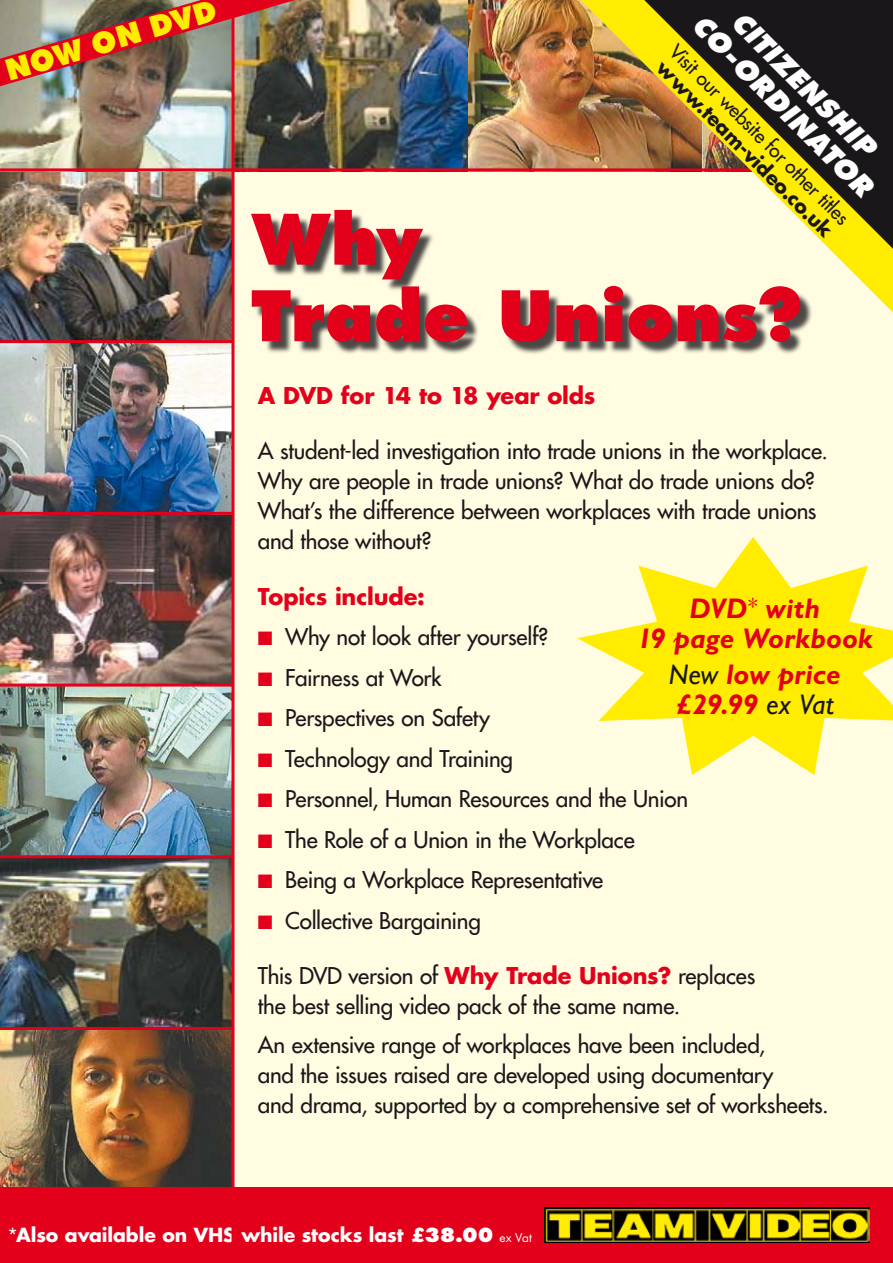
<style>
.page{position:relative;width:893px;height:1263px;background:#fffce1}
.page>*{position:absolute;margin:0;border:0;box-sizing:border-box;transform-origin:0 0}
.t1{font:800 67.5px/76.5px "Futura";color:#e2001a}
.t2{font:900 29.7px "Futura BT";color:#ffec00}
.t3{font:italic 700 28.5px/30px "Gill Sans";color:#e2001a;text-align:center}
.t4{font:italic 800 27px "Futura";color:#fff}
.t5{font:22.5px/30px "Futura";letter-spacing:-.01em;color:#1a171b}
.t6{font:700 22.5px "Futura";letter-spacing:-.005em;color:#e2001a}
.t7{font:19.5px "Futura";color:#1a171b}
.t8{font:700 19.5px "Futura";color:#1a171b}
.t9{font:700 18.9px "Futura";letter-spacing:-.005em;color:#fff}
.s1{color:#e2001a}
.s2{font-weight:700;color:#e2001a}
.s3{font-weight:400;color:#1a171b}
.s4{font-weight:400}
.s5{font-weight:800}
.s6{font-weight:400;font-size:11.85px}
</style>
<div class="page">
<img style="left:0;top:171px;width:232px;height:169px">
<img style="left:0;top:1030px;width:232px;height:156px">
<img style="left:0;top:515px;width:232px;height:168px">
<img style="left:468px;top:0;width:101px;height:168px">
<img style="left:235px;top:0;width:233px;height:168px">
<svg style="left:0;top:134px;width:232px;height:34px;background:#b5b3a0"></svg>
<img style="left:0;top:343px;width:232px;height:169px">
<img style="left:0;top:686px;width:232px;height:169px">
<img style="left:0;top:858px;width:232px;height:169px">
<div style="left:254px;top:212px;width:559px;height:143px;background:#1a171b;opacity:.79"></div>
<div style="left:0;top:1186px;width:893px;height:77px;background:#e2001a"></div>
<img style="left:544px;top:1208px;width:325px;height:35px">
<svg style="left:577px;top:537px;width:316px;height:238px;fill:#ffec00"></svg>
<hr style="left:232px;top:0;width:3px;height:1263px;background:#e2001a">
<hr style="left:0;top:168px;width:893px;height:3px;background:#e2001a">
<hr style="left:0;top:340px;width:234px;height:3px;background:#e2001a">
<hr style="left:0;top:512px;width:234px;height:3px;background:#e2001a">
<hr style="left:0;top:683px;width:234px;height:3px;background:#e2001a">
<hr style="left:0;top:855px;width:234px;height:3px;background:#e2001a">
<hr style="left:0;top:1027px;width:234px;height:3px;background:#e2001a">
<img style="left:569px;top:0;width:324px;height:322px">
<svg style="left:616px;top:0;width:277px;height:281px"></svg>
<img style="left:0;top:0;width:373px;height:134px">
<h2 class="t2" style="left:1px;top:53px;width:220px;rotate:-16deg">now on DVD</h2>
<p class="t4" style="left:748px;top:5px;width:192px;rotate:45deg">Citizenship</p>
<p class="t4" style="left:709px;top:9px;width:243px;rotate:45deg">co-ordinator</p>
<p class="t7" style="left:682px;top:38px;width:247px;rotate:45deg">Visit our website for other titles</p>
<p class="t8" style="left:670px;top:55px;width:241px;rotate:45deg">www.team-video.co.uk</p>
<h1 class="t1" style="left:251px;top:202px;width:553px">Why<br>Trade Unions?</h1>
<p class="t6" style="left:258px;top:379px;width:339px">A DVD for 14 to 18 year olds</p>
<p class="t5" style="left:258px;top:436px;width:572px">A student-led investigation into trade unions in the workplace.<br>Why are people in trade unions? What do trade unions do?<br>What’s the difference between workplaces with trade unions and those without?</p>
<p class="t6" style="left:258px;top:581px;width:168px">Topics include:</p>
<p class="t5" style="left:258px;top:622px;width:292px"><span class="s1">■</span> Why not look after yourself?</p>
<p class="t5" style="left:258px;top:662px;width:185px"><span class="s1">■</span> Fairness at Work</p>
<p class="t5" style="left:258px;top:703px;width:234px"><span class="s1">■</span> Perspectives on Safety</p>
<p class="t5" style="left:258px;top:743px;width:257px"><span class="s1">■</span> Technology and Training</p>
<p class="t5" style="left:258px;top:784px;width:432px"><span class="s1">■</span> Personnel, Human Resources and the Union</p>
<p class="t5" style="left:258px;top:824px;width:378px"><span class="s1">■</span> The Role of a Union in the Workplace</p>
<p class="t5" style="left:258px;top:865px;width:347px"><span class="s1">■</span> Being a Workplace Representative</p>
<p class="t5" style="left:258px;top:905px;width:224px"><span class="s1">■</span> Collective Bargaining</p>
<p class="t5" style="left:258px;top:961px;width:499px">This DVD version of <span class="s2">Why Trade Unions?</span> replaces the best selling video pack of the same name.</p>
<p class="t5" style="left:258px;top:1029px;width:572px">An extensive range of workplaces have been included,<br>and the issues raised are developed using documentary<br>and drama, supported by a comprehensive set of worksheets.</p>
<p class="t3" style="left:637px;top:593px;width:237px">DVD<sup>*</sup> with<br>19 page Workbook</p>
<p class="t3" style="left:669px;top:660px;width:173px;text-align:left"><span class="s3">New</span> low price £29.99 <span class="s3">ex Vat</span></p>
<p class="t9" style="left:7px;top:1222px;width:526px"><span class="s4">*</span>Also available on VHS while stocks last <span class="s5">£38.00</span> <span class="s6">ex Vat</span></p>
</div>
